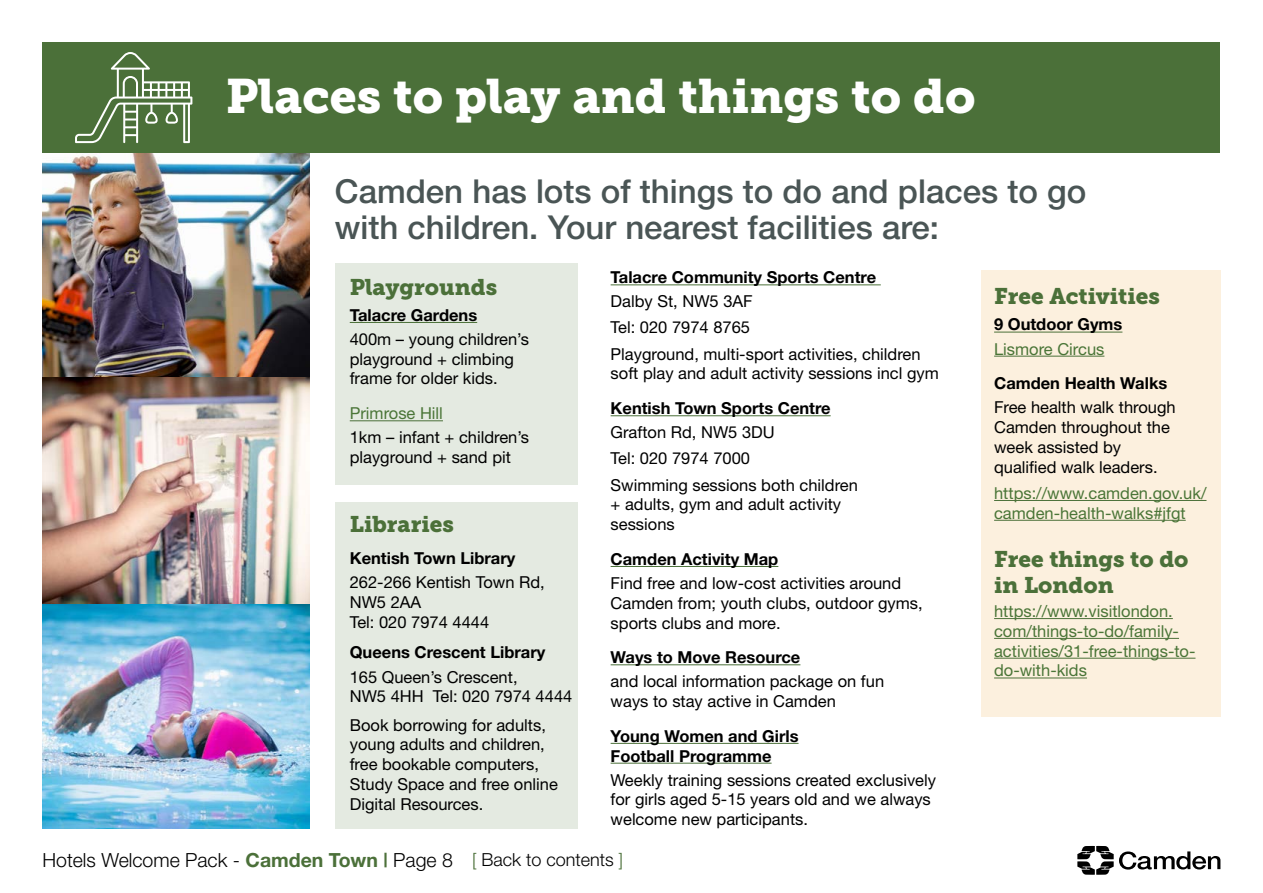
<style>
.page{position:relative;width:1263px;height:893px;background:#fff}
.page>*{position:absolute;margin:0;border:0;box-sizing:border-box;transform-origin:0 0}
.t1{font:48px "Museo Slab 900";color:#fff}
.t2{font:500 33px/36px "Helvetica Neue";color:#4a5555}
.t3{font:22.5px/25.5px "Museo Slab 900";color:#4b7039}
.t4{font:300 19.5px "Helvetica Neue";color:#000}
.t5{font:16.5px/19.8px "Helvetica Neue";color:#000}
.t6{font:700 16.5px/19.8px "Helvetica Neue";color:#000}
.t7{font:16.5px/19.8px "Helvetica Neue";color:#4a7537}
.s1{font-weight:700;color:#4b7039}
.s2{font-size:18px;color:#4b7039}
.s3{font-size:18px}
</style>
<div class="page">
<div style="left:335px;top:502px;width:242px;height:327px;background:#e4eae1"></div>
<div style="left:335px;top:263px;width:242px;height:221px;background:#e4eae1"></div>
<div style="left:980px;top:270px;width:240px;height:447px;background:#fcf0de"></div>
<img style="left:43px;top:153px;width:267px;height:676px">
<div style="left:43px;top:43px;width:1177px;height:110px;background:#4b7039"></div>
<hr style="left:350px;top:322px;width:127px;height:1px;background:#4b7039">
<hr style="left:350px;top:420px;width:93px;height:1px;background:#4b7039">
<hr style="left:611px;top:284px;width:270px;height:1px;background:#4b7039">
<hr style="left:611px;top:415px;width:220px;height:1px;background:#4b7039">
<hr style="left:611px;top:566px;width:167px;height:1px;background:#4b7039">
<hr style="left:611px;top:664px;width:189px;height:1px;background:#4b7039">
<hr style="left:611px;top:743px;width:187px;height:1px;background:#4b7039">
<hr style="left:611px;top:763px;width:161px;height:1px;background:#4b7039">
<hr style="left:994px;top:332px;width:128px;height:1px;background:#4b7039">
<hr style="left:994px;top:356px;width:110px;height:1px;background:#4b7039">
<hr style="left:994px;top:500px;width:212px;height:1px;background:#4b7039">
<hr style="left:994px;top:520px;width:192px;height:1px;background:#4b7039">
<svg style="left:75px;top:52px;width:117px;height:91px"></svg>
<hr style="left:994px;top:618px;width:179px;height:1px;background:#4b7039">
<hr style="left:994px;top:638px;width:185px;height:1px;background:#4b7039">
<hr style="left:994px;top:658px;width:201px;height:1px;background:#4b7039">
<hr style="left:994px;top:678px;width:93px;height:1px;background:#4b7039">
<svg style="left:1077px;top:846px;width:143px;height:29px"></svg>
<h1 class="t1" style="left:226px;top:69px;width:751px">Places to play and things to do</h1>
<h2 class="t2" style="left:335px;top:173px;width:753px">Camden has lots of things to do and places to go with children. Your nearest facilities are:</h2>
<h3 class="t3" style="left:350px;top:274px;width:149px">Playgrounds</h3>
<p class="t6" style="left:350px;top:305px;width:129px">Talacre Gardens</p>
<p class="t5" style="left:350px;top:329px;width:181px">400m – young children’s playground + climbing frame for older kids.</p>
<p class="t7" style="left:350px;top:403px;width:95px">Primrose Hill</p>
<p class="t5" style="left:350px;top:427px;width:181px">1km – infant + children’s playground + sand pit</p>
<h3 class="t3" style="left:350px;top:512px;width:106px">Libraries</h3>
<p class="t6" style="left:350px;top:548px;width:167px">Kentish Town Library</p>
<p class="t5" style="left:350px;top:572px;width:197px">262-266 Kentish Town Rd,<br>NW5 2AA<br>Tel: 020 7974 4444</p>
<p class="t6" style="left:350px;top:642px;width:197px">Queens Crescent Library</p>
<p class="t5" style="left:350px;top:666px;width:224px">165 Queen’s Crescent,<br>NW5 4HH Tel: 020 7974 4444</p>
<p class="t5" style="left:350px;top:715px;width:210px">Book borrowing for adults, young adults and children, free bookable computers,<br>Study Space and free online<br>Digital Resources.</p>
<p class="t6" style="left:611px;top:267px;width:267px">Talacre Community Sports Centre</p>
<p class="t5" style="left:611px;top:288px;width:311px;line-height:26.2px">Dalby St, NW5 3AF<br>Tel: 020 7974 8765<br>Playground, multi-sport activities, children</p>
<p class="t5" style="left:611px;top:363px;width:330px">soft play and adult activity sessions incl gym</p>
<p class="t6" style="left:611px;top:398px;width:222px">Kentish Town Sports Centre</p>
<p class="t5" style="left:611px;top:419px;width:249px;line-height:26.2px">Grafton Rd, NW5 3DU<br>Tel: 020 7974 7000<br>Swimming sessions both children</p>
<p class="t5" style="left:611px;top:494px;width:232px">+ adults, gym and adult activity sessions</p>
<p class="t6" style="left:611px;top:549px;width:169px">Camden Activity Map</p>
<p class="t5" style="left:611px;top:573px;width:314px">Find free and low-cost activities around<br>Camden from; youth clubs, outdoor gyms, sports clubs and more.</p>
<p class="t6" style="left:611px;top:647px;width:191px">Ways to Move Resource</p>
<p class="t5" style="left:611px;top:671px;width:275px">and local information package on fun ways to stay active in Camden</p>
<p class="t6" style="left:611px;top:726px;width:189px">Young Women and Girls<br>Football Programme</p>
<p class="t5" style="left:611px;top:770px;width:327px">Weekly training sessions created exclusively for girls aged 5-15 years old and we always welcome new participants.</p>
<p class="t4" style="left:43px;top:848px;width:582px">Hotels Welcome Pack - <span class="s1">Camden Town |</span> Page 8 <span class="s2">[</span> <span class="s3">Back to contents</span> <span class="s2">]</span></p>
<h3 class="t3" style="left:994px;top:284px;width:167px">Free Activities</h3>
<p class="t6" style="left:994px;top:314px;width:130px">9 Outdoor Gyms</p>
<p class="t7" style="left:994px;top:338px;width:112px">Lismore Circus</p>
<p class="t6" style="left:994px;top:373px;width:175px">Camden Health Walks</p>
<p class="t5" style="left:994px;top:397px;width:183px">Free health walk through<br>Camden throughout the week assisted by qualified walk leaders.</p>
<p class="t7" style="left:994px;top:483px;width:214px">https://www.camden.gov.uk/ camden-health-walks#jfgt</p>
<h3 class="t3" style="left:994px;top:547px;width:196px">Free things to do in London</h3>
<p class="t7" style="left:994px;top:601px;width:203px">https://www.visitlondon. com/things-to-do/family&shy;activities/31-free-things-to&shy;do-with-kids</p>
</div>
